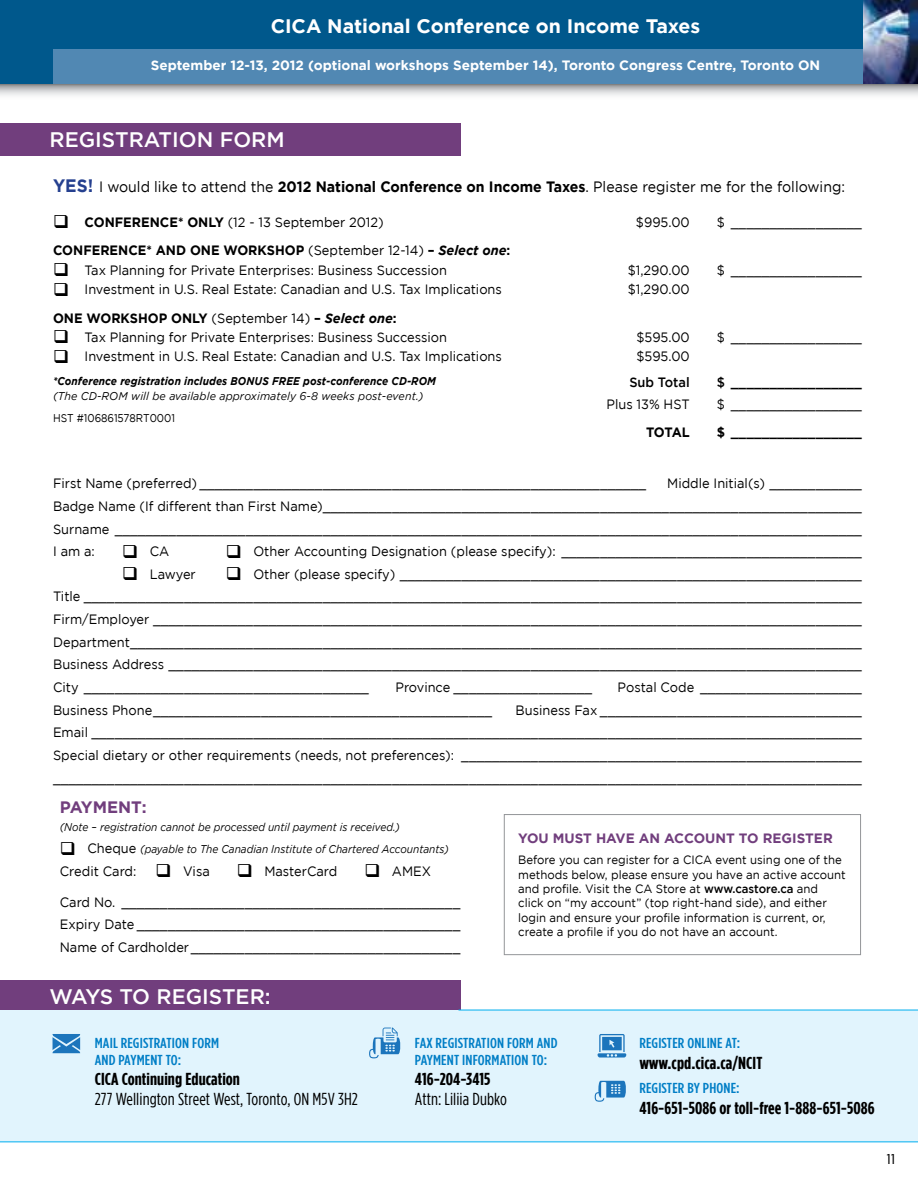
<style>
.page{position:relative;width:918px;height:1188px;background:#fff}
.page>*{position:absolute;margin:0;border:0;box-sizing:border-box;transform-origin:0 0}
.t1{font:500 21px "Gotham";color:#fff}
.t2{font:700 19.5px "Gotham";color:#fff}
.t3{font:700 17.25px "Gotham Condensed";letter-spacing:.005em;color:#000;scale:1.07 1}
.t4{font:17.25px "Gotham Condensed";letter-spacing:.005em;color:#000;scale:1.07 1}
.t5{font:700 16.5px "Gotham";color:#713e7d}
.t6{font:15px "Gotham";color:#000;scale:.94 1}
.t7{font:500 14.4px/16.5px "Gotham Condensed";letter-spacing:.01em;color:#007ec6;scale:1.15 1}
.t8{font:14.25px "Gotham Condensed";color:#000;scale:1.25 1}
.t9{font:13.5px/22.6px "Gotham";color:#000;text-align:justify;scale:.95 1}
.t10{font:700 13.5px "Gotham";color:#000;scale:.95 1}
.t11{font:700 13.5px "Gotham";color:#fff}
.t12{font:700 13.5px "Gotham";color:#713e7d}
.t13{font:500 13.5px "Gotham";color:#000;scale:.95 1}
.t14{font:12px/14.4px "Gotham";color:#000;scale:.95 1}
.t15{font:italic 11.25px "Gotham";color:#000;scale:.9 1}
.t16{font:italic 700 11.25px "Gotham";letter-spacing:.01em;color:#000;scale:.9 1}
.t17{font:italic 11.25px "Gotham";color:#000;scale:.95 1}
.t18{font:11.25px "Gotham";color:#000;scale:.9 1}
.s1{font-weight:700;font-size:18px;color:#25408f}
.s2{font-weight:700}
.s3{font-weight:400}
.s4{font-style:italic}
.s5{font-style:normal;font-size:13.5px}
.s6{font-weight:500}
</style>
<div class="page">
<div style="left:0;top:981px;width:461px;height:32px;background:#713e7d"></div>
<div style="left:0;top:1010px;width:917px;height:132px;background:#e1f4fd"></div>
<svg style="left:0;top:84px;width:917px;height:12px;background:#c6c7c9"></svg>
<div style="left:0;top:0;width:917px;height:84px;background:#00588c"></div>
<div style="left:53px;top:50px;width:810px;height:34px;background:#5188b3"></div>
<img style="left:863px;top:0;width:54px;height:84px">
<hr style="left:0;top:1142px;width:917px;height:1px;background:#00aeef">
<div style="left:503px;top:814px;width:357px;height:141px;border:1px solid #939598"></div>
<svg style="left:52px;top:1034px;width:28px;height:19px"></svg>
<svg style="left:369px;top:1028px;width:32px;height:30px"></svg>
<svg style="left:597px;top:1034px;width:30px;height:24px"></svg>
<svg style="left:594px;top:1081px;width:31px;height:21px"></svg>
<hr style="left:458px;top:1010px;width:459px;height:1px;background:#00aeef">
<div style="left:0;top:123px;width:461px;height:33px;background:#713e7d"></div>
<h2 class="t2" style="left:270px;top:15px;width:431px">CICA National Conference on Income Taxes</h2>
<p class="t11" style="left:151px;top:57px;width:670px">September 12-13, 2012 (optional workshops September 14), Toronto Congress Centre, Toronto ON</p>
<h1 class="t1" style="left:49px;top:128px;width:236px">REGISTRATION FORM</h1>
<p class="t6" style="left:53px;top:178px;width:843px"><span class="s1">YES!</span> I would like to attend the <span class="s2">2012 National Conference on Income Taxes</span>. Please register me for the following:</p>
<p class="t9" style="left:53px;top:211px;width:349px">❑ <span class="s2">CONFERENCE* ONLY</span> (12 - 13 September 2012)</p>
<p class="t9" style="left:635px;top:211px;width:58px">$995.00</p>
<p class="t9" style="left:716px;top:211px;width:154px">$ _________________</p>
<p class="t10" style="left:53px;top:243px;width:482px">CONFERENCE* AND ONE WORKSHOP <span class="s3">(September 12-14)</span> – <span class="s4">Select one</span>:</p>
<p class="t9" style="left:53px;top:258px;width:416px">❑ Tax Planning for Private Enterprises: Business Succession</p>
<p class="t9" style="left:627px;top:258px;width:67px">$1,290.00</p>
<p class="t9" style="left:716px;top:258px;width:154px">$ _________________</p>
<p class="t9" style="left:53px;top:278px;width:474px">❑ Investment in U.S. Real Estate: Canadian and U.S. Tax Implications</p>
<p class="t9" style="left:627px;top:278px;width:67px">$1,290.00</p>
<p class="t10" style="left:53px;top:310px;width:363px">ONE WORKSHOP ONLY <span class="s3">(September 14)</span> – <span class="s4">Select one</span>:</p>
<p class="t9" style="left:53px;top:326px;width:416px">❑ Tax Planning for Private Enterprises: Business Succession</p>
<p class="t9" style="left:636px;top:326px;width:58px">$595.00</p>
<p class="t9" style="left:716px;top:326px;width:154px">$ _________________</p>
<p class="t9" style="left:53px;top:345px;width:474px">❑ Investment in U.S. Real Estate: Canadian and U.S. Tax Implications</p>
<p class="t9" style="left:636px;top:345px;width:58px">$595.00</p>
<p class="t16" style="left:53px;top:375px;width:427px">*Conference registration includes BONUS FREE post-conference CD-ROM</p>
<p class="t13" style="left:629px;top:375px;width:65px">Sub Total</p>
<p class="t13" style="left:716px;top:375px;width:154px">$ _________________</p>
<p class="t17" style="left:53px;top:390px;width:391px">(The CD-ROM will be available approximately 6-8 weeks post-event.)</p>
<p class="t9" style="left:606px;top:392px;width:89px">Plus 13% HST</p>
<p class="t9" style="left:716px;top:392px;width:154px">$ _________________</p>
<p class="t18" style="left:53px;top:412px;width:137px">HST #106861578RT0001</p>
<p class="t10" style="left:645px;top:425px;width:47px">TOTAL</p>
<p class="t10" style="left:716px;top:425px;width:154px">$ _________________</p>
<p class="t9" style="left:53px;top:472px;width:625px">First N ame (preferred) __________________________________________________________</p>
<p class="t9" style="left:53px;top:472px;width:852px;text-indent:613px">Middle Initial(s) ____________ Badge N ame (If different than First N ame)______________________________________________________________________ Surname _________________________________________________________________________________________________ I am a:</p>
<p class="t9" style="left:122px;top:540px;width:51px">❑ CA</p>
<p class="t9" style="left:226px;top:540px;width:670px">❑ Other Accounting D esignation (please specify): _______________________________________</p>
<p class="t9" style="left:122px;top:563px;width:79px">❑ Lawyer</p>
<p class="t9" style="left:53px;top:563px;width:852px;text-indent:173px">❑ Other (please specify) ____________________________________________________________ Title _____________________________________________________________________________________________________ Firm/E mployer ____________________________________________________________________________________________ D epartment_______________________________________________________________________________________________ Business Address __________________________________________________________________________________________ City _____________________________________</p>
<p class="t9" style="left:395px;top:676px;width:208px">Province __________________</p>
<p class="t9" style="left:617px;top:676px;width:258px">Postal Code _____________________</p>
<p class="t9" style="left:53px;top:698px;width:463px">Business Phone____________________________________________</p>
<p class="t9" style="left:53px;top:698px;width:852px;text-indent:462px">Business Fax __________________________________ E mail ____________________________________________________________________________________________________ Special dietary or other requirements (needs, not preferences): ____________________________________________________ _________________________________________________________________________________________________________</p>
<p class="t5" style="left:60px;top:798px;width:88px">PAYMENT:</p>
<p class="t15" style="left:60px;top:820px;width:379px">(Note – registration cannot be processed until payment is received.)</p>
<p class="t15" style="left:60px;top:843px;width:433px">❑ <span class="s5">Cheque</span> (payable to The Canadian Institute of Chartered Accountants)</p>
<p class="t9" style="left:60px;top:860px;width:159px">Credit Card: ❑ Visa</p>
<p class="t9" style="left:237px;top:860px;width:107px">❑ MasterCard</p>
<p class="t9" style="left:364px;top:860px;width:72px">❑ AMEX</p>
<p class="t9" style="left:60px;top:890px;width:423px">Card N o. ____________________________________________ E xpiry D ate __________________________________________ N ame of Cardholder___________________________________</p>
<p class="t12" style="left:518px;top:830px;width:316px">YOU MUST HAVE AN ACCOUNT TO REGISTER</p>
<p class="t14" style="left:518px;top:852px;width:346px">Before you can register for a CICA event using one of the methods below, please ensure you have an active account and profile. Visit the CA Store at <span class="s6">www.castore.ca</span> and click on “my account” (top right-hand side), and either login and ensure your profile information is current, or, create a profile if you do not have an account.</p>
<h1 class="t1" style="left:49px;top:985px;width:223px">WAYS TO REGISTER:</h1>
<p class="t7" style="left:95px;top:1035px;width:35px">MAIL REGISTRATION</p>
<p class="t7" style="left:192px;top:1035px;width:7px">FORM</p>
<p class="t7" style="left:95px;top:1051px;width:77px">AND PAYMENT TO:</p>
<p class="t3" style="left:95px;top:1070px;width:137px">CICA Continuing Education</p>
<p class="t4" style="left:95px;top:1090px;width:247px">277 Wellington Street West, Toronto, ON M5V 3H2</p>
<p class="t7" style="left:415px;top:1035px;width:30px">FAX REGISTRATION</p>
<p class="t7" style="left:507px;top:1035px;width:7px">FORM</p>
<p class="t7" style="left:415px;top:1035px;width:125px;text-indent:122px">AND<br>PAYMENT INFORMATION TO:</p>
<p class="t3" style="left:415px;top:1070px;width:72px">416-204-3415</p>
<p class="t4" style="left:415px;top:1090px;width:87px">Attn: Liliia Dubko</p>
<p class="t7" style="left:639px;top:1035px;width:12px">REGISTER</p>
<p class="t7" style="left:687px;top:1035px;width:6px">ONLINE</p>
<p class="t7" style="left:725px;top:1035px;width:14px">AT :</p>
<p class="t3" style="left:639px;top:1053px;width:116px">www.cpd.cica.ca/NCIT</p>
<p class="t7" style="left:639px;top:1080px;width:12px">REGISTER</p>
<p class="t7" style="left:687px;top:1080px;width:47px">BY PHONE:</p>
<p class="t3" style="left:639px;top:1098px;width:221px">416-651-5086 or toll-free 1-888-651-5086</p>
<p class="t8" style="left:886px;top:1151px;width:8px">11</p>
</div>
